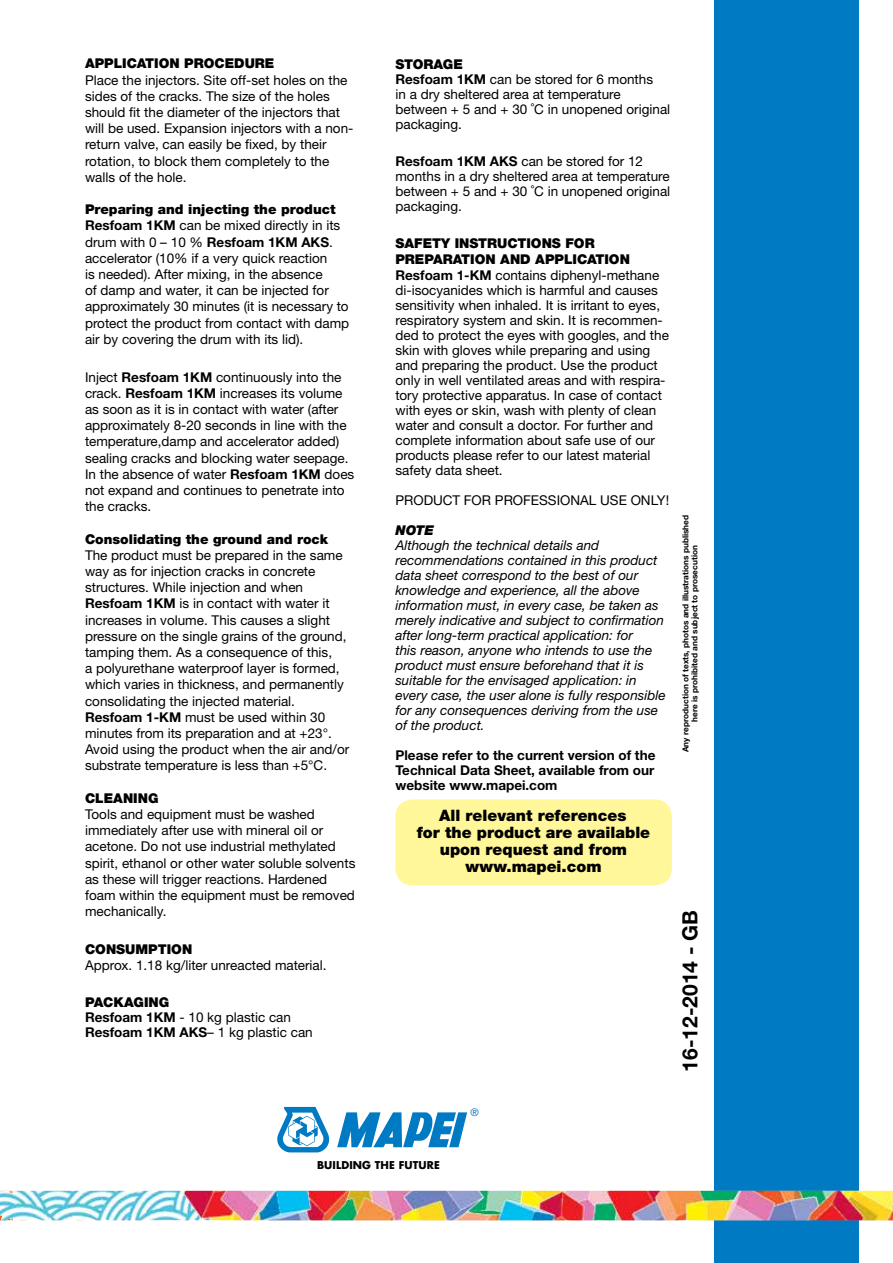
<style>
.page{position:relative;width:893px;height:1263px;background:#fff}
.page>*{position:absolute;margin:0;border:0;box-sizing:border-box;transform-origin:0 0}
.t1{font:700 21px "Helvetica Neue LTW1 G";color:#000}
.t2{font:900 15.75px/17.2px "Helvetica Neue LTW1 G";color:#000;text-align:center}
.t3{font:13.5px/16.2px "Helvetica Neue LTW1 G";color:#000}
.t4{font:italic 13.5px/15px "Helvetica Neue LTW1 G";color:#000}
.t5{font:700 13.5px/15px "Helvetica Neue LTW1 G";color:#000;text-align:justify}
.t6{font:900 13.5px "Helvetica Neue LTW1 G";color:#000}
.t7{font:italic 900 13.5px "Helvetica Neue LTW1 G";color:#000}
.t8{font:700 10.5px "Futura";letter-spacing:.01em;color:#000}
.t9{font:10.5px "Helvetica Neue LTW1 G";color:#007ac2}
.t10{font:700 8.25px/9px "Helvetica Neue LTW1 G";color:#000;text-align:center}
.s1{font-weight:900}
.s2{font-weight:700}
</style>
<div class="page">
<div style="left:714px;top:0;width:145px;height:1263px;background:#007ac2"></div>
<img style="left:0;top:1191px;width:893px;height:29px">
<svg style="left:337px;top:1112px;width:130px;height:35px"></svg>
<svg style="left:277px;top:1107px;width:52px;height:45px"></svg>
<div style="left:395px;top:799px;width:277px;height:86px;background:#fff799;border-radius:17px"></div>
<p class="t6" style="left:85px;top:55px;width:191px">APPLICATION PROCEDURE</p>
<p class="t3" style="left:85px;top:72px;width:270px">Place the injectors. Site off-set holes on the sides of the cracks. The size of the holes should fit the diameter of the injectors that will be used. Expansion injectors with a non&shy;return valve, can easily be fixed, by their rotation, to block them completely to the walls of the hole.</p>
<p class="t3" style="left:85px;top:201px;width:266px"><span class="s1">Preparing and injecting the product </span><span class="s2">Resfoam 1KM</span> can be mixed directly in its drum with 0 – 10 % <span class="s2">Resfoam 1KM AKS</span>. accelerator (10% if a very quick reaction<br>is needed). After mixing, in the absence<br>of damp and water, it can be injected for approximately 30 minutes (it is necessary to protect the product from contact with damp air by covering the drum with its lid).</p>
<p class="t3" style="left:85px;top:369px;width:271px">Inject <span class="s2">Resfoam 1KM</span> continuously into the crack. <span class="s2">Resfoam 1KM</span> increases its volume as soon as it is in contact with water (after approximately 8-20 seconds in line with the temperature,damp and accelerator added) sealing cracks and blocking water seepage.<br>In the absence of water <span class="s2">Resfoam 1KM</span> does not expand and continues to penetrate into the cracks.</p>
<p class="t6" style="left:85px;top:531px;width:245px">Consolidating the ground and rock</p>
<p class="t3" style="left:85px;top:547px;width:266px">The product must be prepared in the same way as for injection cracks in concrete structures. While injection and when <span class="s2">Resfoam 1KM</span> is in contact with water it increases in volume. This causes a slight pressure on the single grains of the ground, tamping them. As a consequence of this,<br>a polyurethane waterproof layer is formed, which varies in thickness, and permanently consolidating the injected material.<br><span class="s2">Resfoam 1-KM</span> must be used within 30 minutes from its preparation and at +23°.<br>Avoid using the product when the air and/or substrate temperature is less than +5°C.</p>
<p class="t6" style="left:85px;top:790px;width:75px">CLEANING</p>
<p class="t3" style="left:85px;top:806px;width:272px">Tools and equipment must be washed immediately after use with mineral oil or acetone. Do not use industrial methylated spirit, ethanol or other water soluble solvents as these will trigger reactions. Hardened foam within the equipment must be removed mechanically.</p>
<p class="t6" style="left:85px;top:941px;width:109px">CONSUMPTION</p>
<p class="t3" style="left:85px;top:957px;width:243px">Approx. 1.18 kg/liter unreacted material.</p>
<p class="t3" style="left:85px;top:994px;width:229px;line-height:15px"><span class="s1">PACKAGING<br></span><span class="s2">Resfoam 1KM</span> - 10 kg plastic can<br><span class="s2">Resfoam 1KM AKS</span>– 1 kg plastic can</p>
<p class="t3" style="left:395px;top:57px;width:276px;line-height:15px"><span class="s1">STORAGE<br></span><span class="s2">Resfoam 1KM</span> can be stored for 6 months<br>in a dry sheltered area at temperature between + 5 and + 30 ˚C in unopened original packaging.</p>
<p class="t3" style="left:395px;top:154px;width:276px;line-height:15px"><span class="s2">Resfoam 1KM AKS</span> can be stored for 12 months in a dry sheltered area at temperature between + 5 and + 30 ˚C in unopened original packaging.</p>
<p class="t3" style="left:395px;top:236px;width:275px;line-height:15.1px"><span class="s1">SAFETY INSTRUCTIONS FOR PREPARATION AND APPLICATION </span><span class="s2">Resfoam 1-KM</span> contains diphenyl-methane di-isocyanides which is harmful and causes sensitivity when inhaled. It is irritant to eyes, respiratory system and skin. It is recommen&shy;ded to protect the eyes with googles, and the skin with gloves while preparing and using and preparing the product. Use the product only in well ventilated areas and with respira&shy;tory protective apparatus. In case of contact with eyes or skin, wash with plenty of clean water and consult a doctor. For further and complete information about safe use of our products please refer to our latest material safety data sheet.</p>
<p class="t3" style="left:395px;top:492px;width:275px">PRODUCT FOR PROFESSIONAL USE ONLY!</p>
<p class="t7" style="left:395px;top:522px;width:40px">NOTE</p>
<p class="t4" style="left:395px;top:538px;width:272px">Although the technical details and recommendations contained in this product data sheet correspond to the best of our knowledge and experience, all the above information must, in every case, be taken as merely indicative and subject to confirmation after long-term practical application: for<br>this reason, anyone who intends to use the product must ensure beforehand that it is suitable for the envisaged application: in every case, the user alone is fully responsible for any consequences deriving from the use of the product.</p>
<p class="t5" style="left:395px;top:748px;width:261px">Please refer to the current version of the Technical Data Sheet, available from our website www.mapei.com</p>
<p class="t2" style="left:417px;top:806px;width:235px">All relevant references<br>for the product are available upon request and from www.mapei.com</p>
<p class="t10" style="left:681px;top:752px;width:239px;rotate:-90deg">Any reproduction of texts, photos and illustrations published here is prohibited and subject to prosecution</p>
<h1 class="t1" style="left:677px;top:1071px;width:163px;rotate:-90deg">16-12-2014 - GB</h1>
<p class="t9" style="left:470px;top:1106px;width:10px">®</p>
<p class="t8" style="left:317px;top:1158px;width:124px">BUILDING THE FUTURE</p>
</div>
